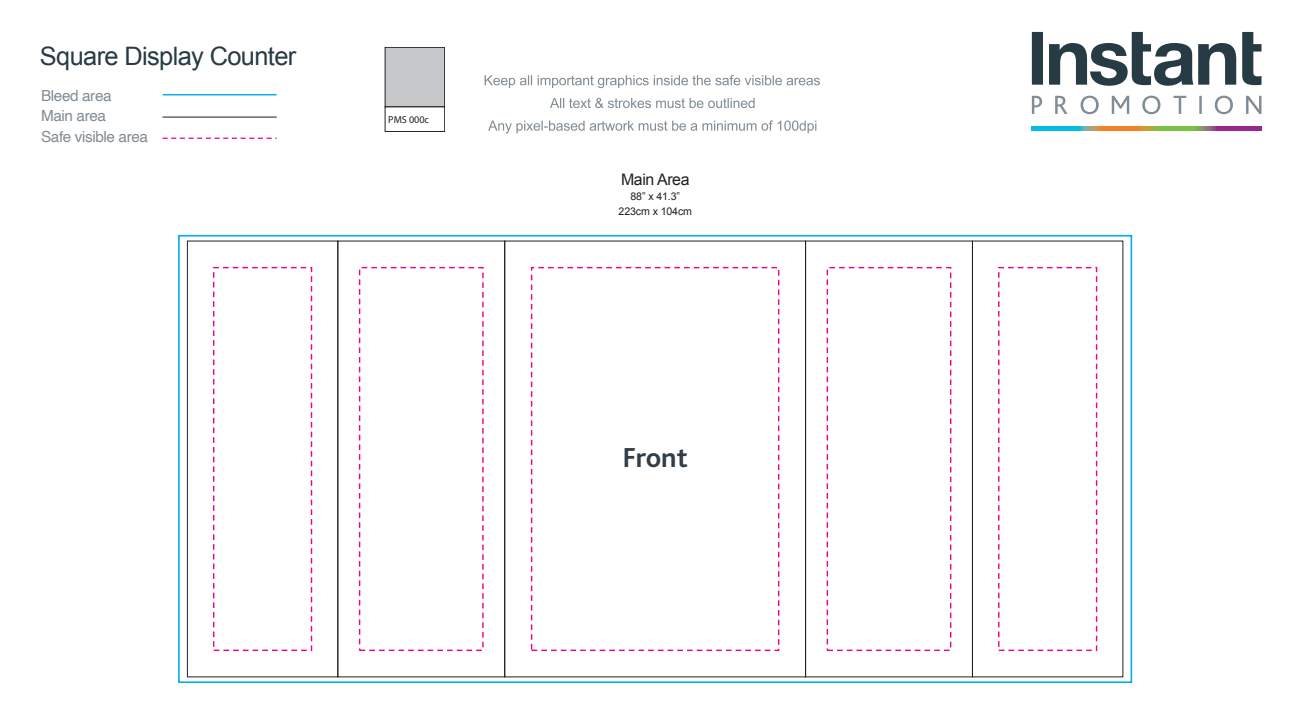
<style>
.page{position:relative;width:1297px;height:727px;background:#fff}
.page>*{position:absolute;margin:0;border:0;box-sizing:border-box;transform-origin:0 0}
.t1{font:700 28.65px "Bliss 2";letter-spacing:-.01em;color:#313e48}
.t2{font:25.35px "Arial";letter-spacing:-.025em;color:#273b44}
.t3{font:15.9px "Arial";letter-spacing:-.025em;color:#231f20}
.t4{font:15.3px/20.7px "Helvetica";letter-spacing:-.025em;color:#818c94}
.t5{font:10.65px/15px "Arial";letter-spacing:-.01em;color:#231f20;text-align:center}
.t6{font:10.2px "Myriad Pro";color:#231f20}
</style>
<div class="page">
<svg style="left:1032px;top:32px;width:229px;height:54px"></svg>
<svg style="left:1032px;top:127px;width:229px;height:3px"></svg>
<svg style="left:1032px;top:96px;width:229px;height:18px"></svg>
<svg style="left:485px;top:75px;width:335px;height:59px"></svg>
<div style="left:385px;top:47px;width:60px;height:60px;background:#c7c8ca"></div>
<div style="left:385px;top:47px;width:60px;height:60px;border:1px solid #231f20"></div>
<div style="left:385px;top:107px;width:60px;height:25px;border:1px solid #231f20"></div>
<div style="left:187px;top:241px;width:151px;height:436px;border:1px solid #231f20"></div>
<div style="left:337px;top:241px;width:168px;height:436px;border:1px solid #231f20"></div>
<div style="left:805px;top:241px;width:168px;height:436px;border:1px solid #231f20"></div>
<div style="left:504px;top:241px;width:302px;height:436px;border:1px solid #231f20"></div>
<div style="left:213px;top:267px;width:99px;height:384px;border:1px dashed #ed028c"></div>
<div style="left:998px;top:267px;width:99px;height:384px;border:1px dashed #ed028c"></div>
<div style="left:531px;top:267px;width:248px;height:384px;border:1px dashed #ed028c"></div>
<div style="left:359px;top:267px;width:125px;height:384px;border:1px dashed #ed028c"></div>
<div style="left:827px;top:267px;width:124px;height:384px;border:1px dashed #ed028c"></div>
<hr style="left:163px;top:94px;width:114px;height:1px;background:#00aeef">
<svg style="left:163px;top:138px;width:114px;height:1px"></svg>
<hr style="left:163px;top:117px;width:114px;height:1px;background:#231f20">
<h2 class="t2" style="left:40px;top:39px;width:258px">Square Display Counter</h2>
<p class="t4" style="left:41px;top:85px;width:108px">Bleed area<br>Main area<br>Safe visible area</p>
<p class="t6" style="left:388px;top:114px;width:42px">PMS 000c</p>
<p class="t3" style="left:621px;top:169px;width:70px">Main Area</p>
<p class="t5" style="left:619px;top:189px;width:75px">88” x 41.3”<br>223cm x 104cm</p>
<h1 class="t1" style="left:622px;top:440px;width:67px">Front</h1>
</div>
